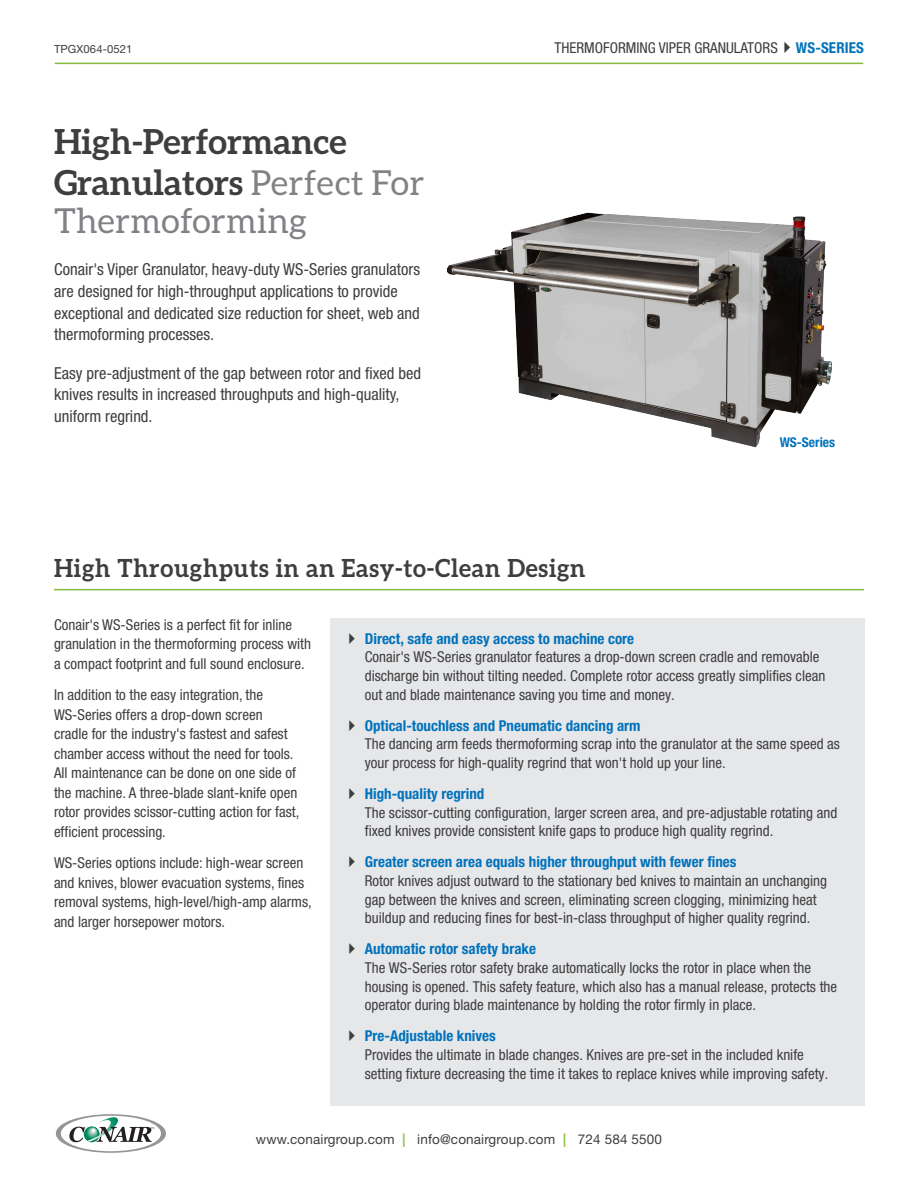
<style>
.page{position:relative;width:918px;height:1188px;background:#fff}
.page>*{position:absolute;margin:0;border:0;box-sizing:border-box;transform-origin:0 0}
.Headline_Front_Light{font:700 34.5px/41.4px "Aleo";color:#3e3e3f}
.Headline_Front_Light-2{font:34.5px "Aleo";letter-spacing:.01em;color:#808285}
.t1{font:700 24.9px "Aleo";letter-spacing:.03em;color:#3e3e3f;scale:.96 1}
.introduction{font:condensed 16.5px/21.8px "Helvetica Neue";color:#3e3e3f}
.Left-Column_Text_-_f{font:condensed 15px/18.8px "Helvetica Neue";color:#3e3e3f}
.t2{font:13.5px "Helvetica Neue";letter-spacing:.01em;color:#3e3e3f}
.Image_captions{font:700 condensed 13.5px "Helvetica Neue";color:#0072bc}
.t3{font:11.25px "Helvetica Neue";letter-spacing:.01em;color:#3e3e3f}
.s1{font-weight:700;color:#0072bc}
.s2{font-weight:400;color:#808285}
.s3{font-weight:500;color:#85bd3b}
</style>
<div class="page">
<hr style="left:55px;top:63px;width:808px;height:1px;background:#85bd3b">
<svg style="left:56px;top:1114px;width:110px;height:39px"></svg>
<hr style="left:54px;top:589px;width:810px;height:1px;background:#85bd3b">
<img style="left:447px;top:212px;width:385px;height:236px">
<div style="left:330px;top:618px;width:534px;height:488px;background:#e6e7e9"></div>
<p class="t3" style="left:54px;top:42px;width:80px">TPGX064-0521</p>
<p class="Left-Column_Text_-_f" style="left:554px;top:38px;width:311px">THERMOFORMING VIPER GRANULATORS✔<span class="s1">WS-SERIES</span></p>
<p class="Headline_Front_Light" style="left:54px;top:120px;width:372px">High-Performance<br>Granulators <span class="s2">Perfect For</span></p>
<p class="Headline_Front_Light-2" style="left:54px;top:201px;width:254px">Thermoforming</p>
<p class="introduction" style="left:54px;top:258px;width:367px">Conair's Viper Granulator, heavy-duty WS-Series granulators are designed for high-throughput applications to provide exceptional and dedicated size reduction for sheet, web and thermoforming processes.</p>
<p class="introduction" style="left:54px;top:362px;width:368px">Easy pre-adjustment of the gap between rotor and fixed bed knives results in increased throughputs and high-quality, uniform regrind.</p>
<p class="t1" style="left:54px;top:554px;width:555px">High Throughputs in an Easy-to-Clean Design</p>
<p class="Image_captions" style="left:780px;top:434px;width:57px">WS-Series</p>
<p class="Left-Column_Text_-_f" style="left:54px;top:615px;width:258px;line-height:19.5px">Conair's WS-Series is a perfect fit for inline granulation in the thermoforming process with a compact footprint and full sound enclosure.</p>
<p class="Left-Column_Text_-_f" style="left:54px;top:685px;width:247px;line-height:19.5px">In addition to the easy integration, the WS-Series offers a drop-down screen cradle for the industry's fastest and safest chamber access without the need for tools.<br>All maintenance can be done on one side of the machine. A three-blade slant-knife open rotor provides scissor-cutting action for fast, efficient processing.</p>
<p class="Left-Column_Text_-_f" style="left:54px;top:853px;width:259px;line-height:19.5px">WS-Series options include: high-wear screen and knives, blower evacuation systems, fines removal systems, high-level/high-amp alarms, and larger horsepower motors.</p>
<p class="Left-Column_Text_-_f" style="left:365px;top:629px;width:462px"><span class="s1">Direct, safe and easy access to machine core<br></span>Conair's WS-Series granulator features a drop-down screen cradle and removable discharge bin without tilting needed. Complete rotor access greatly simplifies clean out and blade maintenance saving you time and money.</p>
<p class="Left-Column_Text_-_f" style="left:365px;top:716px;width:477px"><span class="s1">Optical-touchless and Pneumatic dancing arm<br></span>The dancing arm feeds thermoforming scrap into the granulator at the same speed as your process for high-quality regrind that won't hold up your line.</p>
<p class="Left-Column_Text_-_f" style="left:365px;top:784px;width:474px"><span class="s1">High-quality regrind<br></span>The scissor-cutting configuration, larger screen area, and pre-adjustable rotating and fixed knives provide consistent knife gaps to produce high quality regrind.</p>
<p class="Left-Column_Text_-_f" style="left:365px;top:852px;width:464px"><span class="s1">Greater screen area equals higher throughput with fewer fines<br></span>Rotor knives adjust outward to the stationary bed knives to maintain an unchanging gap between the knives and screen, eliminating screen clogging, minimizing heat buildup and reducing fines for best-in-class throughput of higher quality regrind.</p>
<p class="Left-Column_Text_-_f" style="left:365px;top:939px;width:474px"><span class="s1">Automatic rotor safety brake<br></span>The WS-Series rotor safety brake automatically locks the rotor in place when the housing is opened. This safety feature, which also has a manual release, protects the operator during blade maintenance by holding the rotor firmly in place.</p>
<p class="Left-Column_Text_-_f" style="left:365px;top:1026px;width:465px"><span class="s1">Pre-Adjustable knives<br></span>Provides the ultimate in blade changes. Knives are pre-set in the included knife setting fixture decreasing the time it takes to replace knives while improving safety.</p>
<p class="t2" style="left:256px;top:1131px;width:408px">www.conairgroup.com <span class="s3">|</span> info@conairgroup.com <span class="s3">|</span> 724 584 5500</p>
</div>
